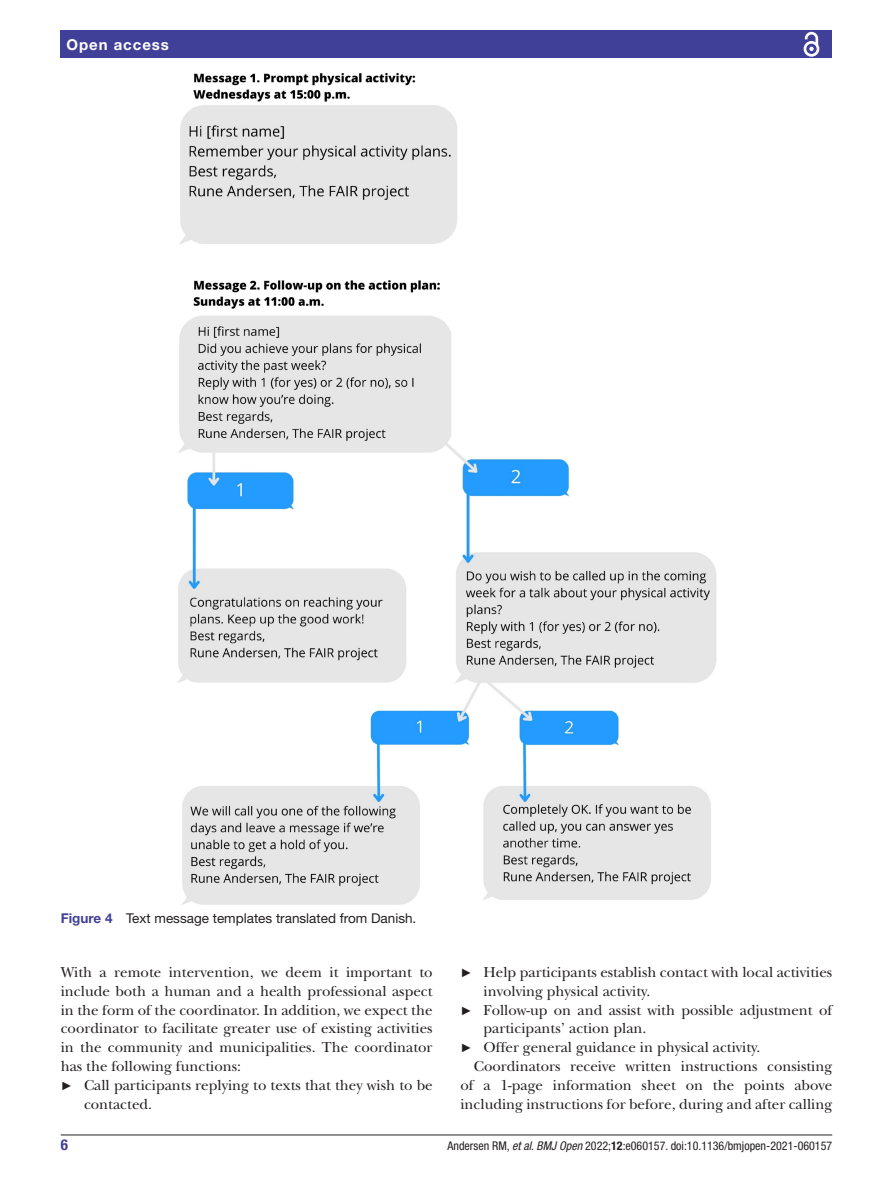
<style>
.page{position:relative;width:893px;height:1191px;background:#fff}
.page>*{position:absolute;margin:0;border:0;box-sizing:border-box;transform-origin:0 0}
.t1{font:15px "New Baskerville";color:#231f20}
.t2{font:700 15px "Helvetica Neue LT Std";letter-spacing:.065em;color:#fff}
.t3{font:700 condensed 15px "Helvetica Neue LT Std";color:#414099}
.t4{font:13.5px "Helvetica Neue LT Std";color:#231f20}
.t5{font:condensed 12px "Helvetica Neue LT Std";color:#231f20}
.s1{font-weight:700;color:#414099}
.s2{font-family:"Arial";font-size:12px}
.s3{font-style:italic}
.s4{font-weight:700}
</style>
<div class="page">
<hr style="left:61px;top:1134px;width:771px;height:1px;background:#231f20">
<div style="left:61px;top:31px;width:771px;height:27px;background:#414099"></div>
<svg style="left:803px;top:31px;width:17px;height:26px"></svg>
<img style="left:177px;top:73px;width:539px;height:832px">
<p class="t2" style="left:66px;top:35px;width:104px">Open access</p>
<p class="t4" style="left:61px;top:910px;width:357px"><span class="s1">Figure 4</span> Text message templates translated from Danish.</p>
<p class="t1" style="left:61px;top:963px;width:373px">With a remote intervention, we deem it important to</p>
<p class="t1" style="left:61px;top:982px;width:373px">include both a human and a health professional aspect</p>
<p class="t1" style="left:61px;top:1001px;width:373px">in the form of the coordinator. In addition, we expect the</p>
<p class="t1" style="left:61px;top:1019px;width:373px">coordinator to facilitate greater use of existing activities</p>
<p class="t1" style="left:61px;top:1038px;width:373px">in the community and municipalities. The coordinator</p>
<p class="t1" style="left:61px;top:1057px;width:182px">has the following functions:</p>
<p class="t1" style="left:61px;top:1076px;width:373px"><span class="s2">►</span> Call participants replying to texts that they wish to be</p>
<p class="t1" style="left:84px;top:1095px;width:70px">contacted.</p>
<p class="t1" style="left:460px;top:963px;width:373px"><span class="s2">►</span> Help participants establish contact with local activities</p>
<p class="t1" style="left:484px;top:982px;width:168px">involving physical activity.</p>
<p class="t1" style="left:460px;top:1001px;width:373px"><span class="s2">►</span> Follow-up on and assist with possible adjustment of</p>
<p class="t1" style="left:484px;top:1019px;width:164px">participants’ action plan.</p>
<p class="t1" style="left:460px;top:1038px;width:302px"><span class="s2">►</span> Offer general guidance in physical activity.</p>
<p class="t1" style="left:474px;top:1057px;width:360px">Coordinators receive written instructions consisting</p>
<p class="t1" style="left:460px;top:1076px;width:373px">of a 1-page information sheet on the points above</p>
<p class="t1" style="left:460px;top:1095px;width:373px">including instructions for before, during and after calling</p>
<p class="t3" style="left:61px;top:1135px;width:9px">6</p>
<p class="t5" style="left:447px;top:1138px;width:386px">Andersen RM, <span class="s3">et al</span>. <span class="s3">BMJ Open</span> 2022;<span class="s4">12</span>:e060157. doi:10.1136/bmjopen-2021-060157</p>
</div>
